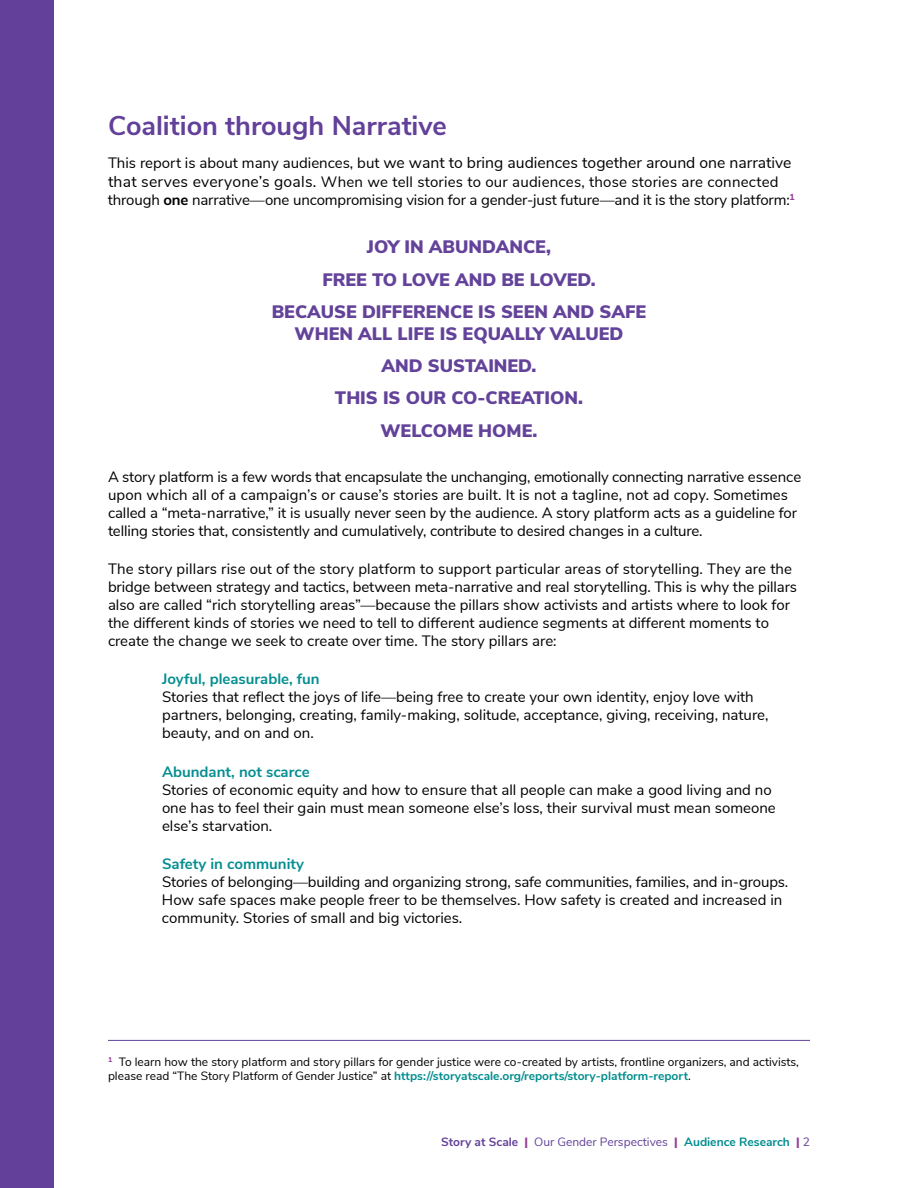
<style>
.page{position:relative;width:918px;height:1188px;background:#fff}
.page>*{position:absolute;margin:0;border:0;box-sizing:border-box;transform-origin:0 0}
.t1{font:700 27px "Nunito Sans";color:#634099}
.t2{font:900 18px/32.4px "Nunito Sans";color:#63429a;text-align:center}
.t3{font:15.75px "Nunito Sans";color:#000}
.t4{font:15px/18px "Nunito Sans";color:#000}
.t5{font:700 15px "Nunito Sans";color:#068e90}
.t6{font:12px/14.4px "Nunito Sans";color:#000}
.t7{font:12px "Nunito Sans";color:#634099}
.s1{font-size:15px}
.s2{font-size:15.75px}
.s3{font-weight:700}
.s4{font-weight:700;color:#028d8e}
.s5{font-weight:900;color:#944096}
.s6{font-weight:700;color:#038c8f}
</style>
<div class="page">
<div style="left:0;top:0;width:54px;height:1188px;background:#634099"></div>
<hr style="left:108px;top:1040px;width:702px;height:1px;background:#63439a">
<h1 class="t1" style="left:108px;top:106px;width:340px">Coalition through Narrative</h1>
<p class="t3" style="left:108px;top:151px;width:685px"><span class="s1">This report is about many audiences, but</span> we want to bring audiences together around one narrative</p>
<p class="t4" style="left:108px;top:171px;width:688px"><span class="s2">that serves everyone’s goals.</span> When we tell stories to our audiences, those stories are connected through <span class="s3">one</span> narrative—one uncompromising vision for a gender-just future—and it is the story platform:<sup>1</sup></p>
<p class="t2" style="left:272px;top:230px;width:376px">JOY IN ABUNDANCE,<br>FREE TO LOVE AND BE LOVED.<br>BECAUSE DIFFERENCE IS SEEN AND SAFE</p>
<p class="t2" style="left:295px;top:316px;width:330px">WHEN ALL LIFE IS EQUALLY VALUED<br>AND SUSTAINED.<br>THIS IS OUR CO-CREATION.<br>WELCOME HOME.</p>
<p class="t4" style="left:108px;top:467px;width:695px">A story platform is a few words that encapsulate the unchanging, emotionally connecting narrative essence upon which all of a campaign’s or cause’s stories are built. It is not a tagline, not ad copy. Sometimes called a “meta-narrative,” it is usually never seen by the audience. A story platform acts as a guideline for telling stories that, consistently and cumulatively, contribute to desired changes in a culture.</p>
<p class="t4" style="left:108px;top:559px;width:691px">The story pillars rise out of the story platform to support particular areas of storytelling. They are the bridge between strategy and tactics, between meta-narrative and real storytelling. This is why the pillars also are called “rich storytelling areas”—because the pillars show activists and artists where to look for the different kinds of stories we need to tell to different audience segments at different moments to create the change we seek to create over time. The story pillars are:</p>
<p class="t5" style="left:162px;top:668px;width:159px">Joyful, pleasurable, fun</p>
<p class="t4" style="left:162px;top:687px;width:608px">Stories that reflect the joys of life—being free to create your own identity, enjoy love with partners, belonging, creating, family-making, solitude, acceptance, giving, receiving, nature, beauty, and on and on.</p>
<p class="t5" style="left:162px;top:760px;width:149px">Abundant, not scarce</p>
<p class="t4" style="left:162px;top:779px;width:615px">Stories of economic equity and how to ensure that all people can make a good living and no one has to feel their gain must mean someone else’s loss, their survival must mean someone else’s starvation.</p>
<p class="t5" style="left:162px;top:853px;width:144px">Safety in community</p>
<p class="t4" style="left:162px;top:872px;width:626px">Stories of belonging—building and organizing strong, safe communities, families, and in-groups.<br>How safe spaces make people freer to be themselves. How safety is created and increased in community. Stories of small and big victories.</p>
<p class="t6" style="left:108px;top:1053px;width:693px"><sup>1</sup> To learn how the story platform and story pillars for gender justice were co-created by artists, frontline organizers, and activists, please read “The Story Platform of Gender Justice” at <span class="s4">https://storyatscale.org/reports/story-platform-report</span>.</p>
<p class="t7" style="left:441px;top:1133px;width:370px"><span class="s3">Story at Scale</span> <span class="s5">|</span> Our Gender Perspectives <span class="s5">|</span> <span class="s6">Audience Research</span> <span class="s5">|</span> 2</p>
</div>
